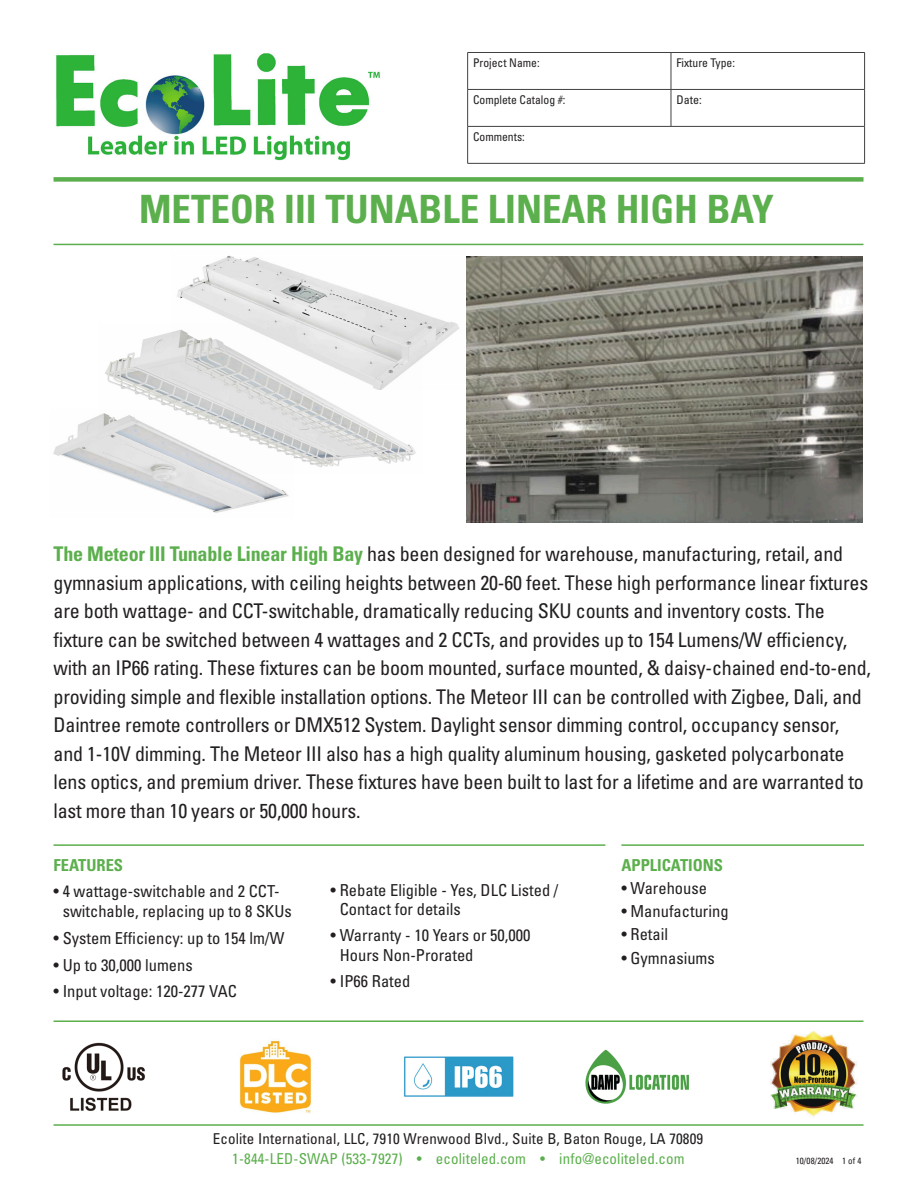
<style>
.page{position:relative;width:918px;height:1188px;background:#fff}
.page>*{position:absolute;margin:0;border:0;box-sizing:border-box;transform-origin:0 0}
.t1{font:700 condensed 39px "Univers LT Std";color:#5caf4d}
.t2{font:condensed 20.25px/28.5px "Univers LT Std";letter-spacing:-.01em;color:#231f20}
.t3{font:condensed 16.5px/19.5px "Univers LT Std";color:#231f20}
.t4{font:700 condensed 16.5px "Univers LT Std";color:#5caf4d}
.t5{font:condensed 15px "Univers LT Std";letter-spacing:.01em;color:#231f20}
.t6{font:condensed 15px "Univers LT Std";letter-spacing:.01em;color:#5caf4d}
.t7{font:condensed 12px "Univers LT Std";color:#231f20}
.t8{font:condensed 9px "Univers LT Std";letter-spacing:.01em;color:#231f20}
.s1{font-weight:700;color:#5caf4d}
</style>
<div class="page">
<img style="left:467px;top:257px;width:396px;height:265px">
<img style="left:105px;top:332px;width:311px;height:136px">
<svg style="left:293px;top:409px;width:13px;height:59px"></svg>
<img style="left:53px;top:409px;width:240px;height:104px">
<hr style="left:54px;top:1124px;width:810px;height:2px;background:#5caf4d">
<div style="left:54px;top:177px;width:810px;height:5px;background:#5caf4d"></div>
<hr style="left:467px;top:52px;width:204px;height:1px;background:#414142">
<hr style="left:467px;top:53px;width:1px;height:36px;background:#414142">
<hr style="left:671px;top:52px;width:194px;height:1px;background:#414142">
<hr style="left:671px;top:53px;width:1px;height:36px;background:#414142">
<hr style="left:864px;top:53px;width:1px;height:36px;background:#414142">
<hr style="left:467px;top:89px;width:204px;height:1px;background:#414142">
<hr style="left:467px;top:90px;width:1px;height:36px;background:#414142">
<hr style="left:671px;top:89px;width:194px;height:1px;background:#414142">
<hr style="left:671px;top:90px;width:1px;height:36px;background:#414142">
<hr style="left:864px;top:90px;width:1px;height:36px;background:#414142">
<hr style="left:467px;top:126px;width:204px;height:1px;background:#414142">
<hr style="left:467px;top:127px;width:1px;height:36px;background:#414142">
<hr style="left:671px;top:126px;width:194px;height:1px;background:#414142">
<hr style="left:864px;top:127px;width:1px;height:36px;background:#414142">
<hr style="left:467px;top:163px;width:204px;height:1px;background:#414142">
<hr style="left:671px;top:163px;width:194px;height:1px;background:#414142">
<img style="left:56px;top:53px;width:324px;height:108px">
<hr style="left:54px;top:844px;width:551px;height:2px;background:#5caf4d">
<hr style="left:621px;top:844px;width:243px;height:2px;background:#5caf4d">
<img style="left:62px;top:1042px;width:83px;height:69px">
<img style="left:239px;top:1040px;width:73px;height:73px">
<img style="left:770px;top:1032px;width:87px;height:85px">
<hr style="left:54px;top:1020px;width:810px;height:2px;background:#5caf4d">
<hr style="left:54px;top:244px;width:810px;height:1px;background:#5caf4d">
<img style="left:404px;top:1056px;width:110px;height:41px">
<img style="left:585px;top:1049px;width:104px;height:55px">
<img style="left:172px;top:256px;width:287px;height:134px">
<p class="t7" style="left:473px;top:55px;width:68px">Project Name:</p>
<p class="t7" style="left:676px;top:55px;width:60px">Fixture Type:</p>
<p class="t7" style="left:473px;top:92px;width:94px">Complete Catalog #:</p>
<p class="t7" style="left:676px;top:92px;width:27px">Date:</p>
<p class="t7" style="left:473px;top:129px;width:53px">Comments:</p>
<h1 class="t1" style="left:139px;top:185px;width:636px">METEOR III TUNABLE LINEAR HIGH BAY</h1>
<p class="t2" style="left:54px;top:540px;width:819px"><span class="s1">The Meteor III Tunable Linear High Bay</span> has been designed for warehouse, manufacturing, retail, and gymnasium applications, with ceiling heights between 20-60 feet. These high performance linear fixtures are both wattage- and CCT-switchable, dramatically reducing SKU counts and inventory costs. The fixture can be switched between 4 wattages and 2 CCTs, and provides up to 154 Lumens/W efficiency, with an IP66 rating. These fixtures can be boom mounted, surface mounted, &amp; daisy-chained end-to-end, providing simple and flexible installation options. The Meteor III can be controlled with Zigbee, Dali, and Daintree remote controllers or DMX512 System. Daylight sensor dimming control, occupancy sensor, and 1-10V dimming. The Meteor III also has a high quality aluminum housing, gasketed polycarbonate lens optics, and premium driver. These fixtures have been built to last for a lifetime and are warranted to last more than 10 years or 50,000 hours.</p>
<p class="t4" style="left:54px;top:855px;width:71px">FEATURES</p>
<p class="t3" style="left:63px;top:881px;width:231px;line-height:20px;text-indent:-9px">• 4 wattage-switchable and 2 CCT&shy;switchable, replacing up to 8 SKUs</p>
<p class="t3" style="left:54px;top:928px;width:232px">• System Efficiency: up to 154 lm/W</p>
<p class="t3" style="left:54px;top:955px;width:141px">• Up to 30,000 lumens</p>
<p class="t3" style="left:54px;top:981px;width:185px">• Input voltage: 120-277 VAC</p>
<p class="t3" style="left:340px;top:880px;width:220px;text-indent:-9px">• Rebate Eligible - Yes, DLC Listed /<br>Contact for details</p>
<p class="t3" style="left:340px;top:925px;width:192px;text-indent:-9px">• Warranty - 10 Years or 50,000<br>Hours Non-Prorated</p>
<p class="t3" style="left:331px;top:971px;width:81px">• IP66 Rated</p>
<p class="t4" style="left:621px;top:855px;width:103px">APPLICATIONS</p>
<p class="t3" style="left:621px;top:878px;width:87px">• Warehouse</p>
<p class="t3" style="left:621px;top:901px;width:109px">• Manufacturing</p>
<p class="t3" style="left:621px;top:924px;width:48px">• Retail</p>
<p class="t3" style="left:621px;top:948px;width:95px">• Gymnasiums</p>
<p class="t5" style="left:213px;top:1129px;width:492px">Ecolite International, LLC, 7910 Wrenwood Blvd., Suite B, Baton Rouge, LA 70809</p>
<p class="t6" style="left:232px;top:1149px;width:454px">1-844-LED-SWAP (533-7927) • ecoliteled.com • info@ecoliteled.com</p>
<p class="t8" style="left:796px;top:1155px;width:67px">10/08/2024 1 of 4</p>
</div>
